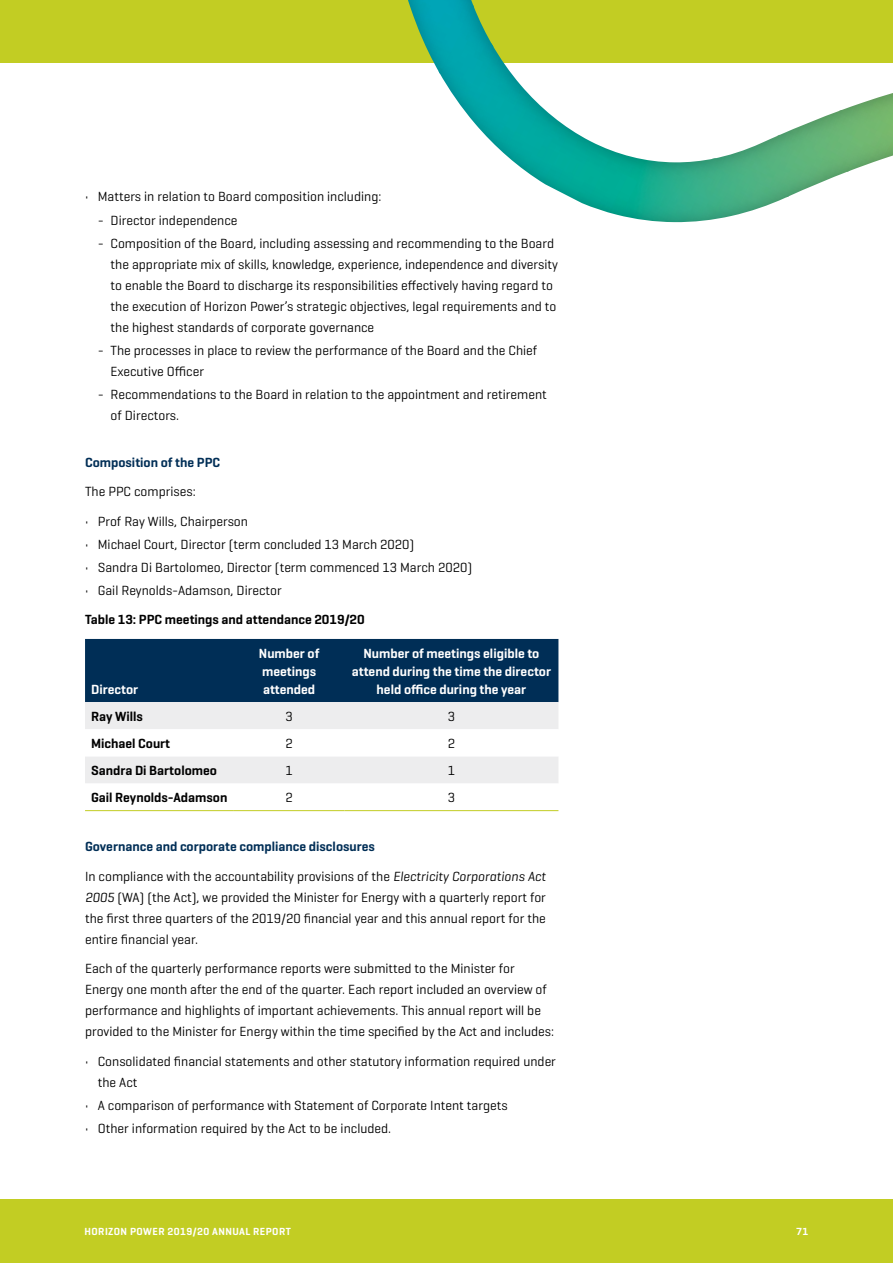
<style>
.page{position:relative;width:893px;height:1263px;background:#c2cd23}
.page>*{position:absolute;margin:0;border:0;box-sizing:border-box;transform-origin:0 0}
.t1{font:13.5px/21px "Geogrotesque";color:#000}
.t2{font:600 13.5px/18px "Geogrotesque";color:#fff}
.t3{font:600 13.5px "Geogrotesque";color:#000}
.t4{font:600 13.5px "Geogrotesque";color:#002e56}
.t5{font:600 10.5px "Geogrotesque";letter-spacing:.04em;color:#fff}
.s1{font-weight:600;color:#002e56}
.s2{font-style:italic}
</style>
<div class="page">
<div style="left:0;top:64px;width:893px;height:1135px;background:#fff"></div>
<svg style="left:85px;top:639px;width:473px;height:144px"></svg>
<hr style="left:85px;top:810px;width:149px;height:1px;background:#c2cd23">
<hr style="left:234px;top:810px;width:110px;height:1px;background:#c2cd23">
<hr style="left:344px;top:810px;width:214px;height:1px;background:#c2cd23">
<img style="left:440px;top:47px;width:349px;height:175px">
<img style="left:408px;top:0;width:66px;height:74px">
<img style="left:460px;top:5px;width:34px;height:42px">
<img style="left:712px;top:135px;width:135px;height:62px">
<img style="left:777px;top:110px;width:116px;height:62px">
<img style="left:839px;top:93px;width:54px;height:45px">
<p class="t1" style="left:85px;top:186px;width:298px">• Matters in relation to Board composition including:</p>
<p class="t1" style="left:98px;top:209px;width:141px">- Director independence</p>
<p class="t1" style="left:111px;top:232px;width:449px;text-indent:-13px">- Composition of the Board, including assessing and recommending to the Board the appropriate mix of skills, knowledge, experience, independence and diversity to enable the Board to discharge its responsibilities effectively having regard to the execution of Horizon Power’s strategic objectives, legal requirements and to the highest standards of corporate governance</p>
<p class="t1" style="left:111px;top:339px;width:428px;text-indent:-13px">- The processes in place to review the performance of the Board and the Chief<br>Executive Officer</p>
<p class="t1" style="left:111px;top:383px;width:438px;text-indent:-13px">- Recommendations to the Board in relation to the appointment and retirement of Directors.</p>
<p class="t4" style="left:85px;top:453px;width:137px">Composition of the PPC</p>
<p class="t1" style="left:85px;top:481px;width:112px">The PPC comprises:</p>
<p class="t1" style="left:85px;top:510px;width:164px">• Prof Ray Wills, Chairperson</p>
<p class="t1" style="left:85px;top:533px;width:331px">• Michael Court, Director (term concluded 13 March 2020)</p>
<p class="t1" style="left:85px;top:556px;width:389px">• Sandra Di Bartolomeo, Director (term commenced 13 March 2020)</p>
<p class="t1" style="left:85px;top:579px;width:198px">• Gail Reynolds-Adamson, Director</p>
<p class="t3" style="left:85px;top:611px;width:281px">Table 13: PPC meetings and attendance 2019/20</p>
<p class="t2" style="left:91px;top:680px;width:49px">Director</p>
<p class="t2" style="left:259px;top:644px;width:62px">Number of meetings attended</p>
<p class="t2" style="left:352px;top:644px;width:201px;text-align:center">Number of meetings eligible to attend during the time the director held office during the year</p>
<p class="t3" style="left:91px;top:708px;width:53px">Ray Wills</p>
<p class="t1" style="left:285px;top:705px;width:9px">3</p>
<p class="t1" style="left:448px;top:705px;width:9px">3</p>
<p class="t3" style="left:91px;top:735px;width:81px">Michael Court</p>
<p class="t1" style="left:285px;top:732px;width:9px">2</p>
<p class="t1" style="left:448px;top:732px;width:9px">2</p>
<p class="t3" style="left:91px;top:762px;width:128px">Sandra Di Bartolomeo</p>
<p class="t1" style="left:285px;top:759px;width:9px">1</p>
<p class="t1" style="left:448px;top:759px;width:9px">1</p>
<p class="t3" style="left:91px;top:789px;width:138px">Gail Reynolds-Adamson</p>
<p class="t1" style="left:285px;top:787px;width:9px">2</p>
<p class="t1" style="left:448px;top:787px;width:9px">3</p>
<p class="t1" style="left:85px;top:831px;width:462px;line-height:29.5px"><span class="s1">Governance and corporate compliance disclosures<br></span>In compliance with the accountability provisions of the <span class="s2">Electricity Corporations Act</span></p>
<p class="t1" style="left:85px;top:886px;width:462px;text-align:justify"><span class="s2">2005</span> (WA) (the Act), we provided the Minister for Energy with a quarterly report for the first three quarters of the 2019/20 financial year and this annual report for the entire financial year.</p>
<p class="t1" style="left:85px;top:958px;width:471px">Each of the quarterly performance reports were submitted to the Minister for Energy one month after the end of the quarter. Each report included an overview of performance and highlights of important achievements. This annual report will be provided to the Minister for Energy within the time specified by the Act and includes:</p>
<p class="t1" style="left:98px;top:1050px;width:460px;text-indent:-13px">• Consolidated financial statements and other statutory information required under the Act</p>
<p class="t1" style="left:85px;top:1094px;width:424px">• A comparison of performance with Statement of Corporate Intent targets</p>
<p class="t1" style="left:85px;top:1118px;width:308px">• Other information required by the Act to be included.</p>
<p class="t5" style="left:85px;top:1224px;width:208px">HORIZON POWER 2019/20 ANNUAL REPORT</p>
<p class="t5" style="left:796px;top:1224px;width:14px">71</p>
</div>
